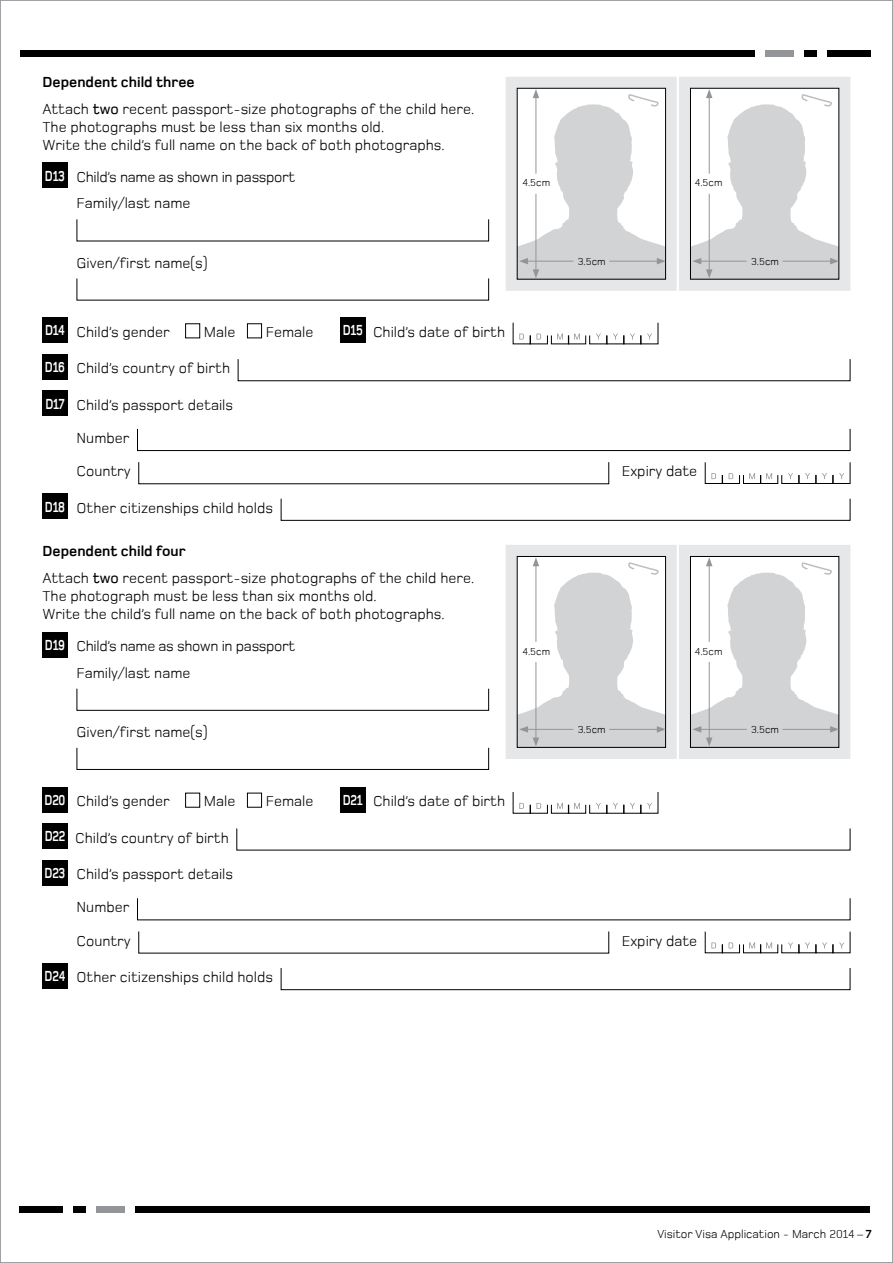
<style>
.page{position:relative;width:893px;height:1263px;background:#fff}
.page>*{position:absolute;margin:0;border:0;box-sizing:border-box;transform-origin:0 0}
.t1{font:15px/26.5px "Foundry Monoline";color:#000}
.t2{font:15px/26.5px "Foundry Monoline";letter-spacing:-.02em;color:#000}
.t3{font:700 15px "Foundry Monoline";letter-spacing:-.03em;color:#fff;scale:.8 1}
.t4{font:12px "Foundry Monoline";color:#000}
.t5{font:10.5px "Foundry Monoline";color:#000}
.s1{font-weight:700}
.s2{font-weight:500}
.s3{font-weight:700;color:#fff}
</style>
<div class="page">
<div style="left:827px;top:50px;width:43px;height:7px;background:#000"></div>
<div style="left:765px;top:50px;width:28px;height:7px;background:#939598"></div>
<div style="left:804px;top:50px;width:13px;height:7px;background:#000"></div>
<div style="left:20px;top:50px;width:735px;height:7px;background:#000"></div>
<div style="left:20px;top:1206px;width:43px;height:7px;background:#000"></div>
<div style="left:97px;top:1206px;width:28px;height:7px;background:#939598"></div>
<div style="left:73px;top:1206px;width:13px;height:7px;background:#000"></div>
<div style="left:136px;top:1206px;width:734px;height:7px;background:#000"></div>
<div style="left:43px;top:163px;width:25px;height:25px;background:#000"></div>
<svg style="left:76px;top:219px;width:413px;height:23px"></svg>
<svg style="left:76px;top:278px;width:413px;height:23px"></svg>
<div style="left:43px;top:318px;width:25px;height:25px;background:#000"></div>
<div style="left:185px;top:323px;width:15px;height:15px;border:1px solid #000"></div>
<div style="left:247px;top:323px;width:15px;height:15px;border:1px solid #000"></div>
<div style="left:340px;top:318px;width:25px;height:25px;background:#000"></div>
<svg style="left:512px;top:322px;width:147px;height:23px"></svg>
<div style="left:43px;top:354px;width:25px;height:25px;background:#000"></div>
<svg style="left:237px;top:359px;width:614px;height:22px"></svg>
<div style="left:43px;top:391px;width:25px;height:25px;background:#000"></div>
<svg style="left:137px;top:428px;width:714px;height:23px"></svg>
<svg style="left:138px;top:462px;width:471px;height:22px"></svg>
<svg style="left:704px;top:462px;width:147px;height:22px"></svg>
<div style="left:43px;top:494px;width:25px;height:25px;background:#000"></div>
<svg style="left:280px;top:498px;width:571px;height:23px"></svg>
<div style="left:43px;top:632px;width:25px;height:25px;background:#000"></div>
<svg style="left:76px;top:688px;width:413px;height:23px"></svg>
<svg style="left:76px;top:747px;width:413px;height:23px"></svg>
<div style="left:43px;top:787px;width:25px;height:25px;background:#000"></div>
<div style="left:185px;top:793px;width:15px;height:15px;border:1px solid #000"></div>
<div style="left:247px;top:793px;width:15px;height:15px;border:1px solid #000"></div>
<div style="left:340px;top:787px;width:25px;height:25px;background:#000"></div>
<svg style="left:512px;top:792px;width:147px;height:22px"></svg>
<div style="left:43px;top:824px;width:25px;height:25px;background:#000"></div>
<svg style="left:236px;top:828px;width:615px;height:23px"></svg>
<div style="left:43px;top:860px;width:25px;height:25px;background:#000"></div>
<svg style="left:137px;top:898px;width:714px;height:23px"></svg>
<svg style="left:138px;top:931px;width:471px;height:23px"></svg>
<svg style="left:704px;top:931px;width:147px;height:22px"></svg>
<div style="left:43px;top:963px;width:25px;height:25px;background:#000"></div>
<svg style="left:280px;top:968px;width:571px;height:22px"></svg>
<div style="left:506px;top:77px;width:171px;height:214px;background:#e6e7e8"></div>
<svg style="left:517px;top:89px;width:149px;height:190px;background:#e2e3e4"></svg>
<div style="left:679px;top:77px;width:171px;height:214px;background:#e6e7e8"></div>
<svg style="left:690px;top:89px;width:149px;height:190px;background:#e2e3e4"></svg>
<div style="left:506px;top:545px;width:171px;height:214px;background:#e6e7e8"></div>
<svg style="left:517px;top:557px;width:149px;height:190px;background:#e3e4e4"></svg>
<div style="left:679px;top:545px;width:171px;height:214px;background:#e6e7e8"></div>
<svg style="left:690px;top:557px;width:149px;height:190px;background:#e3e4e4"></svg>
<p class="t1" style="left:43px;top:69px;width:433px"><span class="s1">Dependent child three<br></span>Attach <span class="s2">two</span> recent passport-size photographs of the child here.</p>
<p class="t1" style="left:43px;top:118px;width:403px;line-height:18px">The photographs must be less than six months old.<br>Write the child’s full name on the back of both photographs.</p>
<p class="t2" style="left:77px;top:164px;width:220px;text-indent:-32px"><span class="s3">D13</span> Child’s name as shown in passport<br>Family/last name</p>
<p class="t1" style="left:77px;top:249px;width:132px">Given/first name(s)</p>
<p class="t5" style="left:522px;top:177px;width:29px">4.5cm</p>
<p class="t5" style="left:695px;top:177px;width:29px">4.5cm</p>
<p class="t5" style="left:578px;top:256px;width:29px">3.5cm</p>
<p class="t5" style="left:751px;top:256px;width:29px">3.5cm</p>
<p class="t1" style="left:45px;top:318px;width:126px"><span class="s3">D14</span> Child’s gender</p>
<p class="t1" style="left:204px;top:318px;width:33px">Male</p>
<p class="t1" style="left:266px;top:318px;width:49px">Female</p>
<p class="t3" style="left:343px;top:322px;width:27px">D15</p>
<p class="t1" style="left:373px;top:318px;width:134px">Child’s date of birth</p>
<p class="t1" style="left:45px;top:355px;width:187px"><span class="s3">D16</span> Child’s country of birth</p>
<p class="t1" style="left:45px;top:392px;width:189px"><span class="s3">D17</span> Child’s passport details</p>
<p class="t1" style="left:77px;top:425px;width:54px">Number</p>
<p class="t1" style="left:77px;top:458px;width:56px">Country</p>
<p class="t1" style="left:622px;top:458px;width:77px">Expiry date</p>
<p class="t1" style="left:45px;top:495px;width:230px"><span class="s3">D18</span> Other citizenships child holds</p>
<p class="t1" style="left:43px;top:538px;width:433px"><span class="s1">Dependent child four<br></span>Attach <span class="s2">two</span> recent passport-size photographs of the child here.</p>
<p class="t1" style="left:43px;top:587px;width:403px;line-height:18px">The photograph must be less than six months old.<br>Write the child’s full name on the back of both photographs.</p>
<p class="t2" style="left:77px;top:633px;width:220px;text-indent:-32px"><span class="s3">D19</span> Child’s name as shown in passport<br>Family/last name</p>
<p class="t5" style="left:522px;top:645px;width:29px">4.5cm</p>
<p class="t5" style="left:695px;top:645px;width:29px">4.5cm</p>
<p class="t1" style="left:77px;top:719px;width:132px">Given/first name(s)</p>
<p class="t5" style="left:578px;top:724px;width:29px">3.5cm</p>
<p class="t5" style="left:751px;top:724px;width:29px">3.5cm</p>
<p class="t1" style="left:45px;top:788px;width:127px"><span class="s3">D20</span> Child’s gender</p>
<p class="t1" style="left:204px;top:788px;width:33px">Male</p>
<p class="t1" style="left:266px;top:788px;width:49px">Female</p>
<p class="t3" style="left:343px;top:792px;width:26px">D21</p>
<p class="t1" style="left:373px;top:788px;width:134px">Child’s date of birth</p>
<p class="t1" style="left:45px;top:824px;width:186px"><span class="s3">D22</span> Child’s country of birth</p>
<p class="t1" style="left:45px;top:861px;width:190px"><span class="s3">D23</span> Child’s passport details</p>
<p class="t1" style="left:77px;top:894px;width:54px">Number</p>
<p class="t1" style="left:77px;top:927px;width:56px">Country</p>
<p class="t1" style="left:622px;top:927px;width:77px">Expiry date</p>
<p class="t1" style="left:45px;top:964px;width:230px"><span class="s3">D24</span> Other citizenships child holds</p>
<p class="t4" style="left:657px;top:1228px;width:216px">Visitor Visa Application - March 2014 – <span class="s1">7</span></p>
</div>
